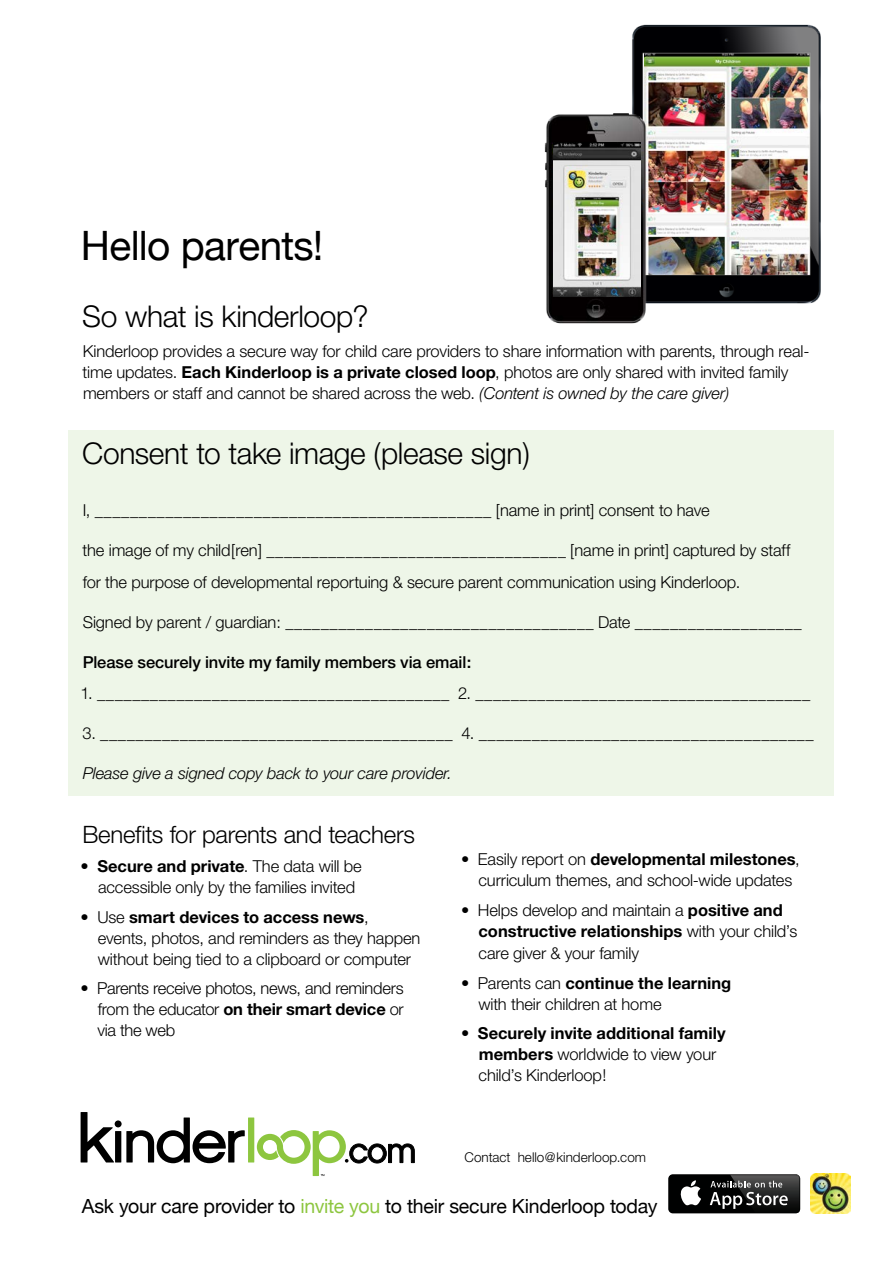
<style>
.page{position:relative;width:893px;height:1263px;background:#fff}
.page>*{position:absolute;margin:0;border:0;box-sizing:border-box;transform-origin:0 0}
.t1{font:40.5px "Helvetica Neue";letter-spacing:-.015em;color:#000}
.t2{font:300 30px "Helvetica Neue";letter-spacing:-.015em;color:#000}
.t3{font:300 24px "Helvetica Neue";letter-spacing:-.015em;color:#000}
.t4{font:19.5px "Helvetica Neue";letter-spacing:-.015em;color:#000}
.t5{font:300 16.5px/21px "Helvetica Neue";letter-spacing:-.01em;color:#000}
.t6{font:500 16.5px "Helvetica Neue";letter-spacing:-.005em;color:#000}
.t7{font:italic 300 16.5px "Helvetica Neue";letter-spacing:-.01em;color:#000}
.t8{font:300 13.5px "Helvetica Neue";color:#000}
.s1{font-weight:700}
.s2{font-style:italic}
.s3{color:#8dc63f}
</style>
<div class="page">
<div style="left:68px;top:431px;width:765px;height:365px;background:#eef6e8"></div>
<img style="left:811px;top:1174px;width:39px;height:39px">
<div style="left:248px;top:1117px;width:6px;height:45px;background:#8dc63f"></div>
<svg style="left:81px;top:1112px;width:33px;height:50px"></svg>
<div style="left:115px;top:1131px;width:6px;height:31px;background:#000"></div>
<svg style="left:126px;top:1117px;width:119px;height:46px"></svg>
<div style="left:115px;top:1120px;width:7px;height:7px;background:#000;border-radius:50%"></div>
<svg style="left:257px;top:1130px;width:158px;height:46px"></svg>
<img style="left:632px;top:24px;width:189px;height:280px">
<img style="left:544px;top:108px;width:106px;height:216px">
<img style="left:553px;top:142px;width:87px;height:155px">
<svg style="left:668px;top:1174px;width:132px;height:39px"></svg>
<div style="left:669px;top:1175px;width:130px;height:37px;background:#000101;border-radius:4px"></div>
<svg style="left:680px;top:1180px;width:21px;height:25px"></svg>
<img style="left:730px;top:1174px;width:69px;height:39px">
<img style="left:730px;top:1175px;width:69px;height:37px">
<svg style="left:710px;top:1181px;width:78px;height:28px"></svg>
<h1 class="t1" style="left:81px;top:217px;width:244px">Hello parents!</h1>
<h2 class="t2" style="left:82px;top:298px;width:288px">So what is kinderloop?</h2>
<p class="t5" style="left:83px;top:340px;width:728px">Kinderloop provides a secure way for child care providers to share information with parents, through real&shy;time updates. <span class="s1">Each Kinderloop is a private closed loop</span>, photos are only shared with invited family members or staff and cannot be shared across the web. <span class="s2">(Content is owned by the care giver)</span></p>
<h2 class="t2" style="left:82px;top:435px;width:449px">Consent to take image (please sign)</h2>
<p class="t5" style="left:83px;top:500px;width:628px">I, _____________________________________________ [name in print] consent to have</p>
<p class="t5" style="left:83px;top:534px;width:709px;line-height:31.5px">the image of my child[ren] __________________________________ [name in print] captured by staff for the purpose of developmental reportuing &amp; secure parent communication using Kinderloop.</p>
<p class="t5" style="left:83px;top:611px;width:721px">Signed by parent / guardian: ___________________________________ Date ___________________</p>
<p class="t6" style="left:83px;top:652px;width:390px">Please securely invite my family members via email:</p>
<p class="t5" style="left:80px;top:683px;width:731px">1. ________________________________________ 2. ______________________________________</p>
<p class="t5" style="left:83px;top:723px;width:733px">3. ________________________________________ 4. ______________________________________</p>
<p class="t7" style="left:83px;top:764px;width:371px">Please give a signed copy back to your care provider.</p>
<h3 class="t3" style="left:82px;top:820px;width:334px">Benefits for parents and teachers</h3>
<p class="t5" style="left:98px;top:856px;width:265px;text-indent:-18px">• <span class="s1">Secure and private</span>. The data will be accessible only by the families invited</p>
<p class="t5" style="left:98px;top:906px;width:324px;text-indent:-17px">• Use <span class="s1">smart devices to access news</span>, events, photos, and reminders as they happen without being tied to a clipboard or computer</p>
<p class="t5" style="left:97px;top:978px;width:308px;text-align:justify;text-indent:-17px">• Parents receive photos, news, and reminders from the educator <span class="s1">on their smart device</span> or via the web</p>
<p class="t5" style="left:479px;top:849px;width:323px;text-indent:-18px">• Easily report on <span class="s1">developmental milestones</span>, curriculum themes, and school-wide updates</p>
<p class="t5" style="left:478px;top:899px;width:320px;text-indent:-17px">• Helps develop and maintain a <span class="s1">positive and constructive relationships</span> with your child’s</p>
<p class="t5" style="left:479px;top:943px;width:162px">care giver &amp; your family</p>
<p class="t5" style="left:478px;top:972px;width:254px;text-indent:-17px">• Parents can <span class="s1">continue the learning </span>with their children at home</p>
<p class="t5" style="left:478px;top:1023px;width:249px;text-indent:-18px">• <span class="s1">Securely invite additional family members</span> worldwide to view your child’s Kinderloop!</p>
<p class="t8" style="left:464px;top:1149px;width:183px">Contact hello@kinderloop.com</p>
<p class="t4" style="left:82px;top:1192px;width:577px">Ask your care provider to <span class="s3">invite you</span> to their secure Kinderloop today</p>
</div>
